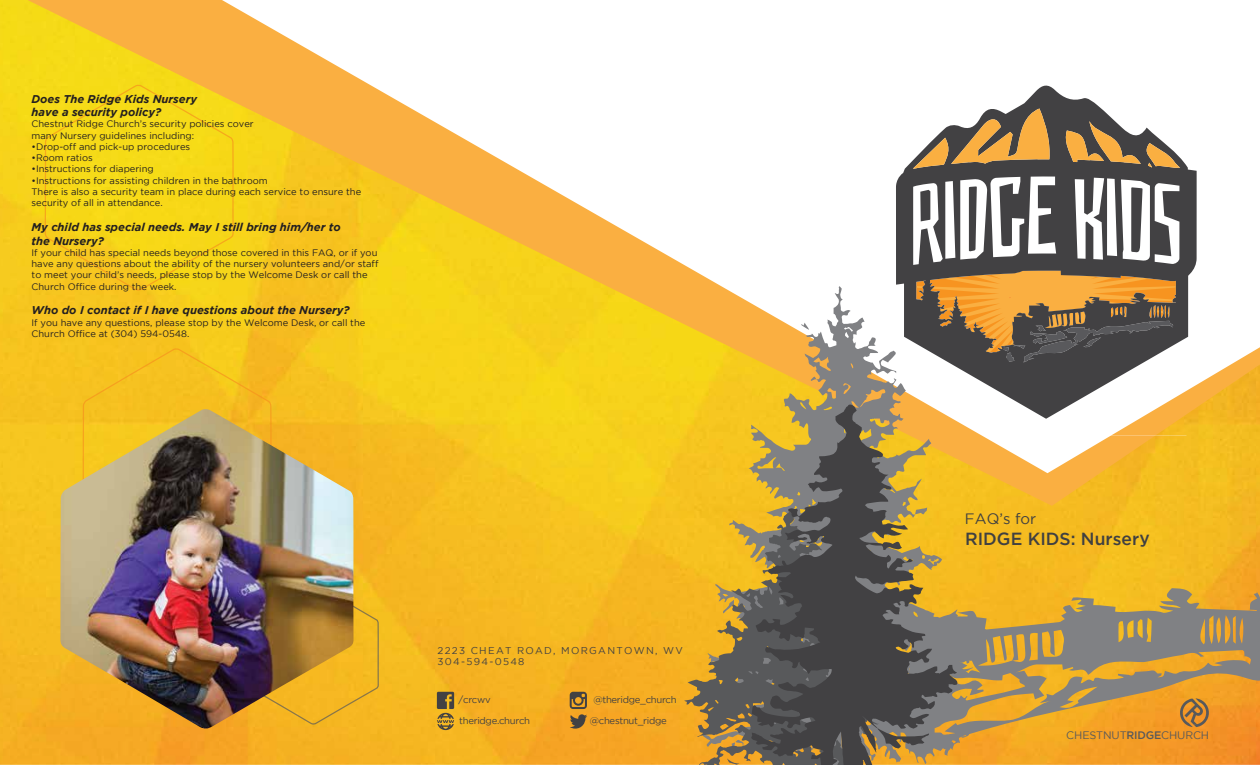
<style>
.page{position:relative;width:1260px;height:765px;background:#fff}
.page>*{position:absolute;margin:0;border:0;box-sizing:border-box;transform-origin:0 0}
.t1{font:500 17.5px "Gotham";letter-spacing:-.005em;color:#404041}
.t2{font:15px "Gotham";letter-spacing:-.005em;color:#404041}
.t3{font:italic 700 11.25px/13.5px "Gotham";color:#231f20}
.t4{font:10.88px "Gotham";letter-spacing:-.01em;color:#58595b}
.t5{font:9.88px/10.8px "Gotham";letter-spacing:.13em;color:#424143}
.t6{font:9.5px "Gotham";letter-spacing:-.03em;color:#424143}
.t7{font:9.38px/11.2px "Gotham";color:#231f20}
.s1{font-weight:500}
</style>
<div class="page">
<img style="left:0;top:0;width:1260px;height:765px">
<svg style="left:969px;top:588px;width:291px;height:165px;background:#c89948"></svg>
<svg style="left:896px;top:84px;width:301px;height:335px"></svg>
<svg style="left:913px;top:176px;width:154px;height:89px"></svg>
<svg style="left:1075px;top:178px;width:104px;height:86px"></svg>
<svg style="left:913px;top:109px;width:138px;height:60px"></svg>
<svg style="left:1063px;top:121px;width:117px;height:47px"></svg>
<svg style="left:1179px;top:698px;width:31px;height:29px"></svg>
<svg style="left:703px;top:286px;width:266px;height:479px"></svg>
<svg style="left:958px;top:656px;width:15px;height:22px"></svg>
<svg style="left:801px;top:323px;width:8px;height:7px"></svg>
<svg style="left:684px;top:510px;width:67px;height:255px;background:#c49a35"></svg>
<svg style="left:727px;top:758px;width:13px;height:7px"></svg>
<svg style="left:751px;top:404px;width:207px;height:361px;background:#7d6f4d"></svg>
<svg style="left:877px;top:728px;width:52px;height:21px"></svg>
<svg style="left:570px;top:692px;width:17px;height:37px"></svg>
<svg style="left:437px;top:692px;width:17px;height:38px"></svg>
<svg style="left:45px;top:85px;width:189px;height:206px;background:#f6d418"></svg>
<svg style="left:354px;top:583px;width:25px;height:142px;background:#f1b821"></svg>
<svg style="left:83px;top:348px;width:189px;height:61px;background:#f5c01f"></svg>
<img style="left:60px;top:409px;width:294px;height:321px">
<p class="t3" style="left:32px;top:92px;width:167px">Does The Ridge Kids Nursery have a security policy?</p>
<p class="t7" style="left:32px;top:118px;width:224px">Chestnut Ridge Church’s security policies cover many Nursery guidelines including:</p>
<p class="t7" style="left:32px;top:141px;width:160px">•Drop-off and pick-up procedures</p>
<p class="t7" style="left:32px;top:152px;width:63px">•Room ratios</p>
<p class="t7" style="left:32px;top:163px;width:124px">•Instructions for diapering</p>
<p class="t7" style="left:32px;top:174px;width:331px">•Instructions for assisting children in the bathroom<br>There is also a security team in place during each service to ensure the security of all in attendance.</p>
<p class="t3" style="left:32px;top:220px;width:311px">My child has special needs. May I still bring him/her to the Nursery?</p>
<p class="t7" style="left:32px;top:247px;width:348px">If your child has special needs beyond those covered in this FAQ, or if you have any questions about the ability of the nursery volunteers and/or staff to meet your child’s needs, please stop by the Welcome Desk or call the Church Office during the week.</p>
<p class="t3" style="left:32px;top:304px;width:320px">Who do I contact if I have questions about the Nursery?</p>
<p class="t7" style="left:32px;top:317px;width:335px">If you have any questions, please stop by the Welcome Desk, or call the<br>Church Office at (304) 594-0548.</p>
<p class="t5" style="left:437px;top:645px;width:247px">2223 CHEAT ROAD, MORGANTOWN, WV<br>304-594-0548</p>
<p class="t6" style="left:459px;top:695px;width:34px">/crcwv</p>
<p class="t6" style="left:590px;top:716px;width:79px">@chestnut_ridge</p>
<p class="t6" style="left:593px;top:694px;width:85px">@theridge_church</p>
<p class="t6" style="left:459px;top:716px;width:72px">theridge.church</p>
<h2 class="t2" style="left:965px;top:511px;width:73px">FAQ’s for</h2>
<h1 class="t1" style="left:965px;top:529px;width:186px">RIDGE KIDS: Nursery</h1>
<p class="t4" style="left:1066px;top:729px;width:144px">CHESTNUT<span class="s1">RIDGE</span>CHURCH</p>
</div>
